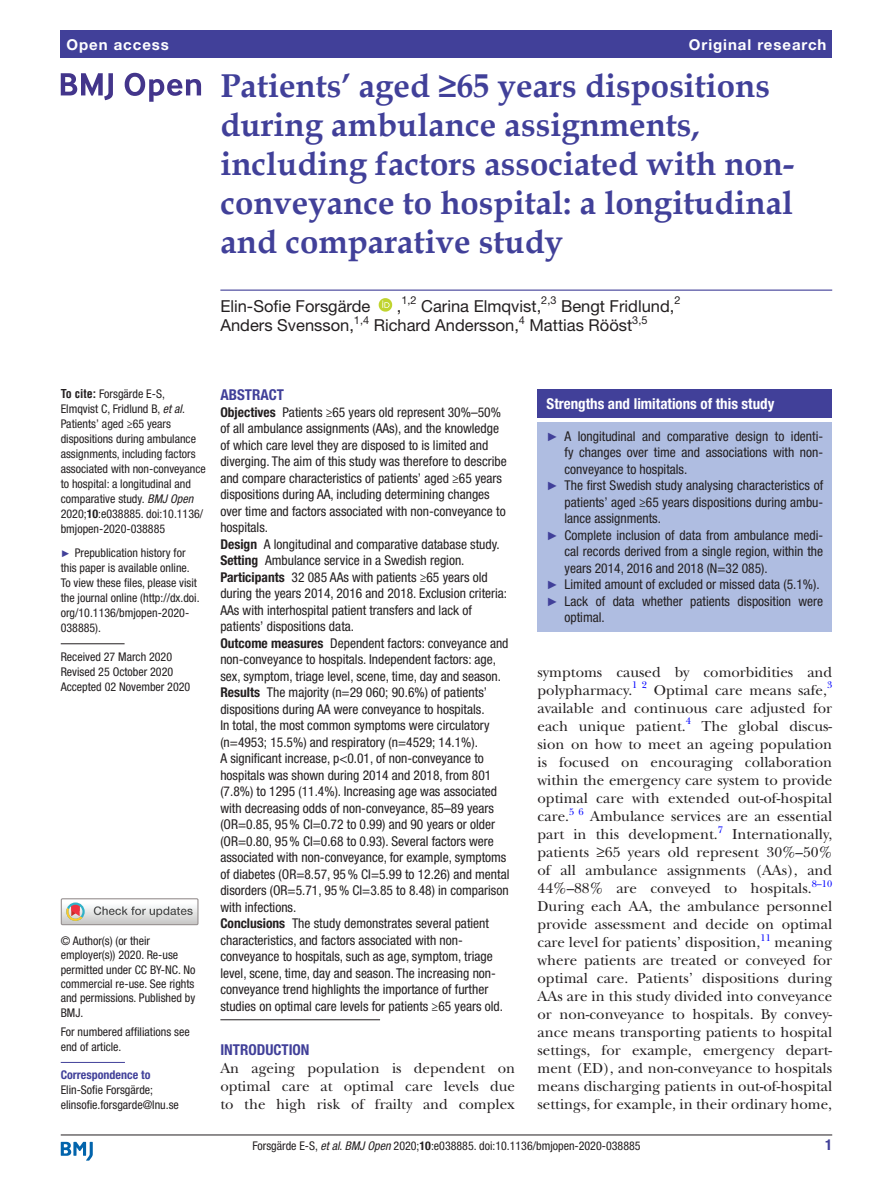
<style>
.page{position:relative;width:893px;height:1191px;background:#fff}
.page>*{position:absolute;margin:0;border:0;box-sizing:border-box;transform-origin:0 0}
.t1{font:700 33px/39px "Book Antiqua";color:#414099}
.t2{font:16.5px "Helvetica Neue LT Std";color:#231f20}
.t3{font:15px/18px "New Baskerville";color:#231f20;text-align:justify}
.t4{font:700 condensed 15px "Helvetica Neue LT Std";color:#fff}
.t5{font:700 15px "Helvetica Neue LT Std";letter-spacing:.065em;color:#fff}
.t6{font:700 condensed 15px "Helvetica Neue LT Std";color:#414099}
.t7{font:condensed 13.5px/16.5px "Helvetica Neue LT Std";color:#231f20}
.t8{font:condensed 12px/15px "Helvetica Neue LT Std";color:#231f20}
.t9{font:700 condensed 12px "Helvetica Neue LT Std";color:#414099}
.t10{font:10.95px "Helvetica Neue LT Std";color:#231f20}
.t11{font:9.9px "New Baskerville";color:#00f}
.s1{font-family:"Helvetica LT Std";font-weight:700}
.s2{font-style:italic}
.s3{font-weight:700}
.s4{font-family:"Arial";font-stretch:normal;font-size:9.75px;color:#414099}
.s5{font-family:"Arial";font-stretch:normal;font-size:12px;color:#414099}
</style>
<div class="page">
<hr style="left:61px;top:1134px;width:771px;height:1px;background:#231f20">
<svg style="left:61px;top:1141px;width:32px;height:19px"></svg>
<div style="left:61px;top:31px;width:771px;height:27px;background:#414099"></div>
<hr style="left:220px;top:289px;width:612px;height:2px;background:#414099">
<svg style="left:379px;top:298px;width:13px;height:14px"></svg>
<hr style="left:61px;top:643px;width:64px;height:1px;background:#231f20">
<hr style="left:61px;top:1062px;width:64px;height:1px;background:#414099">
<svg style="left:61px;top:73px;width:52px;height:27px"></svg>
<svg style="left:125px;top:73px;width:76px;height:29px"></svg>
<div style="left:61px;top:898px;width:138px;height:27px;border:1px solid #969090"></div>
<svg style="left:61px;top:898px;width:137px;height:26px"></svg>
<hr style="left:220px;top:1019px;width:160px;height:1px;background:#231f20">
<div style="left:538px;top:389px;width:294px;height:29px;background:#414099"></div>
<div style="left:538px;top:422px;width:294px;height:209px;background:#afbde1"></div>
<p class="t5" style="left:66px;top:35px;width:104px">Open access</p>
<p class="t5" style="left:689px;top:35px;width:139px">Original research</p>
<h1 class="t1" style="left:220px;top:66px;width:575px">Patients’ aged ≥65 years dispositions during ambulance assignments, including factors associated with non&shy;conveyance to hospital: a longitudinal and comparative study</h1>
<p class="t2" style="left:220px;top:296px;width:152px">Elin-Sofie Forsgärde</p>
<p class="t2" style="left:397px;top:296px;width:6px">,</p>
<p class="t10" style="left:401px;top:294px;width:17px">1,2</p>
<p class="t2" style="left:421px;top:296px;width:122px">Carina Elmqvist,</p>
<p class="t10" style="left:541px;top:294px;width:17px">2,3</p>
<p class="t2" style="left:561px;top:296px;width:115px">Bengt Fridlund,</p>
<p class="t10" style="left:674px;top:294px;width:8px">2</p>
<p class="t2" style="left:220px;top:315px;width:135px">Anders Svensson,</p>
<p class="t10" style="left:354px;top:313px;width:17px">1,4</p>
<p class="t2" style="left:374px;top:315px;width:147px">Richard Andersson,</p>
<p class="t10" style="left:519px;top:313px;width:8px">4</p>
<p class="t2" style="left:530px;top:315px;width:104px">Mattias Rööst</p>
<p class="t10" style="left:632px;top:313px;width:17px">3,5</p>
<p class="t8" style="left:61px;top:386px;width:147px"><span class="s1">To cite:</span> Forsgärde E-S,<br>Elmqvist C, Fridlund B, <span class="s2">et al</span>.<br>Patients’ aged ≥65 years dispositions during ambulance assignments, including factors associated with non-conveyance to hospital: a longitudinal and comparative study. <span class="s2">BMJ Open<br></span>2020;<span class="s3">10</span>:e038885. doi:10.1136/ bmjopen-2020-038885</p>
<p class="t8" style="left:61px;top:545px;width:140px"><span class="s4">►</span> Prepublication history for this paper is available online.<br>To view these files, please visit the journal online (http://dx.doi. org/10.1136/bmjopen-2020-<br>038885).</p>
<p class="t8" style="left:61px;top:649px;width:131px">Received 27 March 2020<br>Revised 25 October 2020<br>Accepted 02 November 2020</p>
<p class="t8" style="left:61px;top:933px;width:136px;line-height:14.4px">© Author(s) (or their employer(s)) 2020. Re-use permitted under CC BY-NC. No commercial re-use. See rights and permissions. Published by<br>BMJ.</p>
<p class="t8" style="left:61px;top:1024px;width:130px">For numbered affiliations see end of article.</p>
<p class="t9" style="left:61px;top:1067px;width:91px">Correspondence to</p>
<p class="t8" style="left:61px;top:1082px;width:120px">Elin-Sofie Forsgärde; elinsofie.forsgarde@lnu.se</p>
<p class="t6" style="left:220px;top:386px;width:65px">ABSTRACT</p>
<p class="t7" style="left:220px;top:403px;width:290px"><span class="s3">Objectives</span> Patients ≥65 years old represent 30%–50% of all ambulance assignments (AAs), and the knowledge of which care level they are disposed to is limited and diverging. The aim of this study was therefore to describe and compare characteristics of patients’ aged ≥65 years dispositions during AA, including determining changes over time and factors associated with non-conveyance to hospitals.<br><span class="s3">Design</span> A longitudinal and comparative database study.<br><span class="s3">Setting</span> Ambulance service in a Swedish region.<br><span class="s3">Participants</span> 32 085 AAs with patients ≥65 years old during the years 2014, 2016 and 2018. Exclusion criteria:<br>AAs with interhospital patient transfers and lack of patients’ dispositions data.<br><span class="s3">Outcome measures</span> Dependent factors: conveyance and non-conveyance to hospitals. Independent factors: age, sex, symptom, triage level, scene, time, day and season.<br><span class="s3">Results</span> The majority (n=29 060; 90.6%) of patients’ dispositions during AA were conveyance to hospitals.<br>In total, the most common symptoms were circulatory (n=4953; 15.5%) and respiratory (n=4529; 14.1%).<br>A significant increase, p&lt;0.01, of non-conveyance to hospitals was shown during 2014 and 2018, from 801 (7.8%) to 1295 (11.4%). Increasing age was associated with decreasing odds of non-conveyance, 85–89 years (OR=0.85, 95% CI=0.72 to 0.99) and 90 years or older (OR=0.80, 95% CI=0.68 to 0.93). Several factors were associated with non-conveyance, for example, symptoms of diabetes (OR=8.57, 95% CI=5.99 to 12.26) and mental disorders (OR=5.71, 95% CI=3.85 to 8.48) in comparison with infections.<br><span class="s3">Conclusions</span> The study demonstrates several patient characteristics, and factors associated with non&shy;conveyance to hospitals, such as age, symptom, triage level, scene, time, day and season. The increasing non&shy;conveyance trend highlights the importance of further studies on optimal care levels for patients ≥65 years old.</p>
<p class="t6" style="left:220px;top:1041px;width:91px">INTRODUCTION</p>
<p class="t3" style="left:220px;top:1059px;width:296px">An ageing population is dependent on optimal care at optimal care levels due to the high risk of frailty and complex</p>
<p class="t4" style="left:547px;top:395px;width:229px">Strengths and limitations of this study</p>
<p class="t7" style="left:547px;top:428px;width:278px"><span class="s5">►</span> A longitudinal and comparative design to identi-</p>
<p class="t7" style="left:565px;top:444px;width:260px">fy changes over time and associations with non-</p>
<p class="t7" style="left:565px;top:461px;width:124px">conveyance to hospitals.</p>
<p class="t7" style="left:547px;top:477px;width:278px"><span class="s5">►</span> The first Swedish study analysing characteristics of</p>
<p class="t7" style="left:565px;top:494px;width:260px">patients’ aged ≥65 years dispositions during ambu-</p>
<p class="t7" style="left:565px;top:510px;width:98px">lance assignments.</p>
<p class="t7" style="left:547px;top:527px;width:278px"><span class="s5">►</span> Complete inclusion of data from ambulance medi-</p>
<p class="t7" style="left:565px;top:543px;width:260px">cal records derived from a single region, within the</p>
<p class="t7" style="left:565px;top:560px;width:205px">years 2014, 2016 and 2018 (N=32 085).</p>
<p class="t7" style="left:547px;top:576px;width:275px"><span class="s5">►</span> Limited amount of excluded or missed data (5.1%).</p>
<p class="t7" style="left:547px;top:593px;width:278px"><span class="s5">►</span> Lack of data whether patients disposition were</p>
<p class="t7" style="left:565px;top:609px;width:42px">optimal.</p>
<p class="t3" style="left:538px;top:663px;width:296px">symptoms caused by comorbidities and polypharmacy.<sup>1</sup> <sup>2</sup></p>
<p class="t3" style="left:654px;top:681px;width:175px">Optimal care means safe,</p>
<p class="t11" style="left:827px;top:679px;width:7px">3</p>
<p class="t3" style="left:538px;top:699px;width:296px">available and continuous care adjusted for each unique patient.</p>
<p class="t11" style="left:686px;top:715px;width:7px">4</p>
<p class="t3" style="left:538px;top:717px;width:296px;text-indent:164px">The global discus&shy;sion on how to meet an ageing population is focused on encouraging collaboration within the emergency care system to provide optimal care with extended out-of-hospital care.</p>
<p class="t11" style="left:569px;top:805px;width:16px">5 6</p>
<p class="t3" style="left:538px;top:807px;width:296px;text-indent:53px">Ambulance services are an essential part in this development.</p>
<p class="t11" style="left:718px;top:823px;width:7px">7</p>
<p class="t3" style="left:538px;top:825px;width:296px;text-indent:195px">Internationally, patients ≥65 years old represent 30%–50% of all ambulance assignments (AAs), and 44%–88% are conveyed to hospitals.</p>
<p class="t11" style="left:812px;top:877px;width:22px">8–10</p>
<p class="t3" style="left:538px;top:897px;width:296px">During each AA, the ambulance personnel provide assessment and decide on optimal care level for patients’ disposition,</p>
<p class="t11" style="left:760px;top:931px;width:12px">11</p>
<p class="t3" style="left:538px;top:933px;width:296px;text-indent:237px">meaning where patients are treated or conveyed for optimal care. Patients’ dispositions during AAs are in this study divided into conveyance or non-conveyance to hospitals. By convey&shy;ance means transporting patients to hospital settings, for example, emergency depart&shy;ment (ED), and non-conveyance to hospitals means discharging patients in out-of-hospital settings, for example, in their ordinary home,</p>
<p class="t8" style="left:252px;top:1137px;width:390px">Forsgärde E-S, <span class="s2">et al</span>. <span class="s2">BMJ Open</span> 2020;<span class="s3">10</span>:e038885. doi:10.1136/bmjopen-2020-038885</p>
<p class="t6" style="left:825px;top:1135px;width:9px">1</p>
</div>
